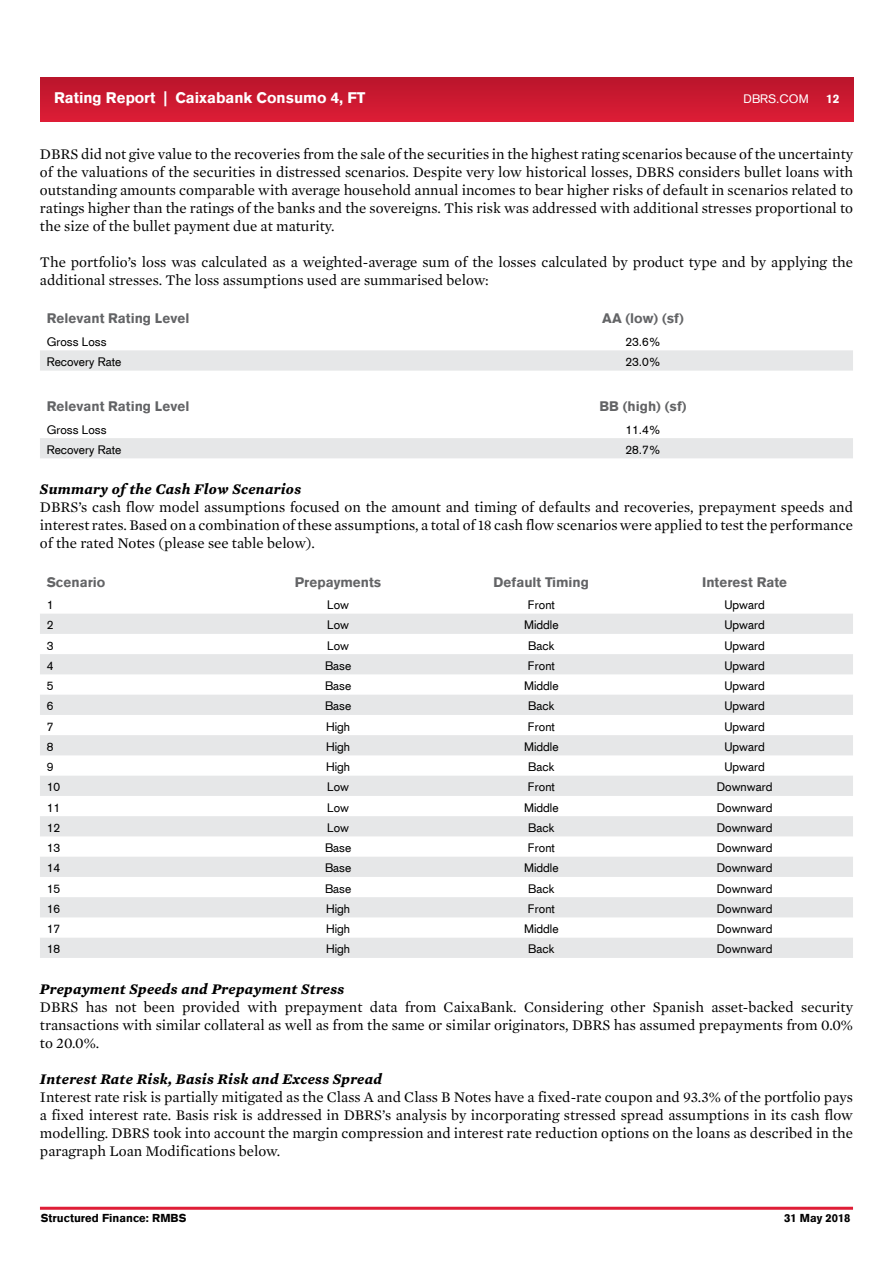
<style>
.page{position:relative;width:893px;height:1263px;background:#fff}
.page>*{position:absolute;margin:0;border:0;box-sizing:border-box;transform-origin:0 0}
.t1{font:15px/18px "Mercury Text G1";color:#000;text-align:justify}
.t2{font:italic 700 15px "Mercury Text G1";letter-spacing:.02em;color:#000}
.t3{font:900 15px "Akzidenz Grotesk";color:#fff}
.t4{font:900 13.5px "Akzidenz Grotesk";color:#636466}
.t5{font:12px "Akzidenz Grotesk";color:#000}
.t6{font:12px "Akzidenz Grotesk";color:#fff}
.t7{font:900 12px "Akzidenz Grotesk";color:#fff}
.t8{font:900 11.25px "Akzidenz Grotesk";color:#000}
</style>
<div class="page">
<div style="left:40px;top:77px;width:813px;height:45px;background:linear-gradient(to bottom,#b9152b,#dd1d36)"></div>
<hr style="left:40px;top:1207px;width:813px;height:3px;background:#df1d36">
<svg style="left:40px;top:350px;width:813px;height:108px"></svg>
<svg style="left:40px;top:614px;width:813px;height:344px;fill:#e7e8e9"></svg>
<p class="t3" style="left:54px;top:88px;width:313px">Rating Report | Caixabank Consumo 4, FT</p>
<p class="t6" style="left:743px;top:91px;width:67px">DBRS.COM</p>
<p class="t7" style="left:826px;top:91px;width:15px">12</p>
<p class="t1" style="left:40px;top:145px;width:815px">DBRS did not give value to the recoveries from the sale of the securities in the highest rating scenarios because of the uncertainty of the valuations of the securities in distressed scenarios. Despite very low historical losses, DBRS considers bullet loans with outstanding amounts comparable with average household annual incomes to bear higher risks of default in scenarios related to ratings higher than the ratings of the banks and the sovereigns. This risk was addressed with additional stresses proportional to the size of the bullet payment due at maturity.</p>
<p class="t1" style="left:40px;top:253px;width:814px">The portfolio’s loss was calculated as a weighted-average sum of the losses calculated by product type and by applying the additional stresses. The loss assumptions used are summarised below:</p>
<p class="t4" style="left:47px;top:310px;width:144px">Relevant Rating Level</p>
<p class="t4" style="left:602px;top:310px;width:83px">AA (low) (sf)</p>
<p class="t5" style="left:47px;top:334px;width:61px">Gross Loss</p>
<p class="t5" style="left:625px;top:334px;width:37px">23.6%</p>
<p class="t5" style="left:47px;top:354px;width:76px">Recovery Rate</p>
<p class="t5" style="left:625px;top:354px;width:37px">23.0%</p>
<p class="t4" style="left:47px;top:397px;width:144px">Relevant Rating Level</p>
<p class="t4" style="left:599px;top:397px;width:89px">BB (high) (sf)</p>
<p class="t5" style="left:47px;top:422px;width:61px">Gross Loss</p>
<p class="t5" style="left:625px;top:422px;width:37px">11.4%</p>
<p class="t5" style="left:47px;top:442px;width:76px">Recovery Rate</p>
<p class="t5" style="left:625px;top:442px;width:37px">28.7%</p>
<p class="t2" style="left:40px;top:480px;width:263px">Summary of the Cash Flow Scenarios</p>
<p class="t1" style="left:40px;top:498px;width:815px">DBRS’s cash flow model assumptions focused on the amount and timing of defaults and recoveries, prepayment speeds and interest rates. Based on a combination of these assumptions, a total of 18 cash flow scenarios were applied to test the performance of the rated Notes (please see table below).</p>
<p class="t4" style="left:47px;top:573px;width:60px">Scenario</p>
<p class="t4" style="left:295px;top:573px;width:88px">Prepayments</p>
<p class="t4" style="left:494px;top:573px;width:97px">Default Timing</p>
<p class="t4" style="left:702px;top:573px;width:87px">Interest Rate</p>
<p class="t5" style="left:47px;top:597px;width:8px">1</p>
<p class="t5" style="left:327px;top:597px;width:23px">Low</p>
<p class="t5" style="left:528px;top:597px;width:29px">Front</p>
<p class="t5" style="left:724px;top:597px;width:42px">Upward</p>
<p class="t5" style="left:47px;top:617px;width:8px">2</p>
<p class="t5" style="left:327px;top:617px;width:23px">Low</p>
<p class="t5" style="left:524px;top:617px;width:36px">Middle</p>
<p class="t5" style="left:724px;top:617px;width:42px">Upward</p>
<p class="t5" style="left:47px;top:638px;width:8px">3</p>
<p class="t5" style="left:327px;top:638px;width:23px">Low</p>
<p class="t5" style="left:528px;top:638px;width:28px">Back</p>
<p class="t5" style="left:724px;top:638px;width:42px">Upward</p>
<p class="t5" style="left:47px;top:658px;width:8px">4</p>
<p class="t5" style="left:325px;top:658px;width:28px">Base</p>
<p class="t5" style="left:528px;top:658px;width:29px">Front</p>
<p class="t5" style="left:724px;top:658px;width:42px">Upward</p>
<p class="t5" style="left:47px;top:678px;width:8px">5</p>
<p class="t5" style="left:325px;top:678px;width:28px">Base</p>
<p class="t5" style="left:524px;top:678px;width:36px">Middle</p>
<p class="t5" style="left:724px;top:678px;width:42px">Upward</p>
<p class="t5" style="left:47px;top:698px;width:8px">6</p>
<p class="t5" style="left:325px;top:698px;width:28px">Base</p>
<p class="t5" style="left:528px;top:698px;width:28px">Back</p>
<p class="t5" style="left:724px;top:698px;width:42px">Upward</p>
<p class="t5" style="left:47px;top:719px;width:8px">7</p>
<p class="t5" style="left:326px;top:719px;width:26px">High</p>
<p class="t5" style="left:528px;top:719px;width:29px">Front</p>
<p class="t5" style="left:724px;top:719px;width:42px">Upward</p>
<p class="t5" style="left:47px;top:739px;width:8px">8</p>
<p class="t5" style="left:326px;top:739px;width:26px">High</p>
<p class="t5" style="left:524px;top:739px;width:36px">Middle</p>
<p class="t5" style="left:724px;top:739px;width:42px">Upward</p>
<p class="t5" style="left:47px;top:759px;width:8px">9</p>
<p class="t5" style="left:326px;top:759px;width:26px">High</p>
<p class="t5" style="left:528px;top:759px;width:28px">Back</p>
<p class="t5" style="left:724px;top:759px;width:42px">Upward</p>
<p class="t5" style="left:47px;top:779px;width:15px">10</p>
<p class="t5" style="left:327px;top:779px;width:23px">Low</p>
<p class="t5" style="left:528px;top:779px;width:29px">Front</p>
<p class="t5" style="left:717px;top:779px;width:57px">Downward</p>
<p class="t5" style="left:47px;top:799px;width:15px">11</p>
<p class="t5" style="left:327px;top:799px;width:23px">Low</p>
<p class="t5" style="left:524px;top:799px;width:36px">Middle</p>
<p class="t5" style="left:717px;top:799px;width:57px">Downward</p>
<p class="t5" style="left:47px;top:820px;width:15px">12</p>
<p class="t5" style="left:327px;top:820px;width:23px">Low</p>
<p class="t5" style="left:528px;top:820px;width:28px">Back</p>
<p class="t5" style="left:717px;top:820px;width:57px">Downward</p>
<p class="t5" style="left:47px;top:840px;width:15px">13</p>
<p class="t5" style="left:325px;top:840px;width:28px">Base</p>
<p class="t5" style="left:528px;top:840px;width:29px">Front</p>
<p class="t5" style="left:717px;top:840px;width:57px">Downward</p>
<p class="t5" style="left:47px;top:860px;width:15px">14</p>
<p class="t5" style="left:325px;top:860px;width:28px">Base</p>
<p class="t5" style="left:524px;top:860px;width:36px">Middle</p>
<p class="t5" style="left:717px;top:860px;width:57px">Downward</p>
<p class="t5" style="left:47px;top:880px;width:15px">15</p>
<p class="t5" style="left:325px;top:880px;width:28px">Base</p>
<p class="t5" style="left:528px;top:880px;width:28px">Back</p>
<p class="t5" style="left:717px;top:880px;width:57px">Downward</p>
<p class="t5" style="left:47px;top:901px;width:15px">16</p>
<p class="t5" style="left:326px;top:901px;width:26px">High</p>
<p class="t5" style="left:528px;top:901px;width:29px">Front</p>
<p class="t5" style="left:717px;top:901px;width:57px">Downward</p>
<p class="t5" style="left:47px;top:921px;width:15px">17</p>
<p class="t5" style="left:326px;top:921px;width:26px">High</p>
<p class="t5" style="left:524px;top:921px;width:36px">Middle</p>
<p class="t5" style="left:717px;top:921px;width:57px">Downward</p>
<p class="t5" style="left:47px;top:941px;width:15px">18</p>
<p class="t5" style="left:326px;top:941px;width:26px">High</p>
<p class="t5" style="left:528px;top:941px;width:28px">Back</p>
<p class="t5" style="left:717px;top:941px;width:57px">Downward</p>
<p class="t2" style="left:40px;top:980px;width:306px">Prepayment Speeds and Prepayment Stress</p>
<p class="t1" style="left:40px;top:998px;width:815px">DBRS has not been provided with prepayment data from CaixaBank. Considering other Spanish asset-backed security transactions with similar collateral as well as from the same or similar originators, DBRS has assumed prepayments from 0.0% to 20.0%.</p>
<p class="t2" style="left:40px;top:1070px;width:344px">Interest Rate Risk, Basis Risk and Excess Spread</p>
<p class="t1" style="left:40px;top:1088px;width:815px">Interest rate risk is partially mitigated as the Class A and Class B Notes have a fixed-rate coupon and 93.3% of the portfolio pays a fixed interest rate. Basis risk is addressed in DBRS’s analysis by incorporating stressed spread assumptions in its cash flow modelling. DBRS took into account the margin compression and interest rate reduction options on the loans as described in the paragraph Loan Modifications below.</p>
<p class="t8" style="left:41px;top:1210px;width:147px">Structured Finance: RMBS</p>
<p class="t8" style="left:784px;top:1210px;width:68px">31 May 2018</p>
</div>
